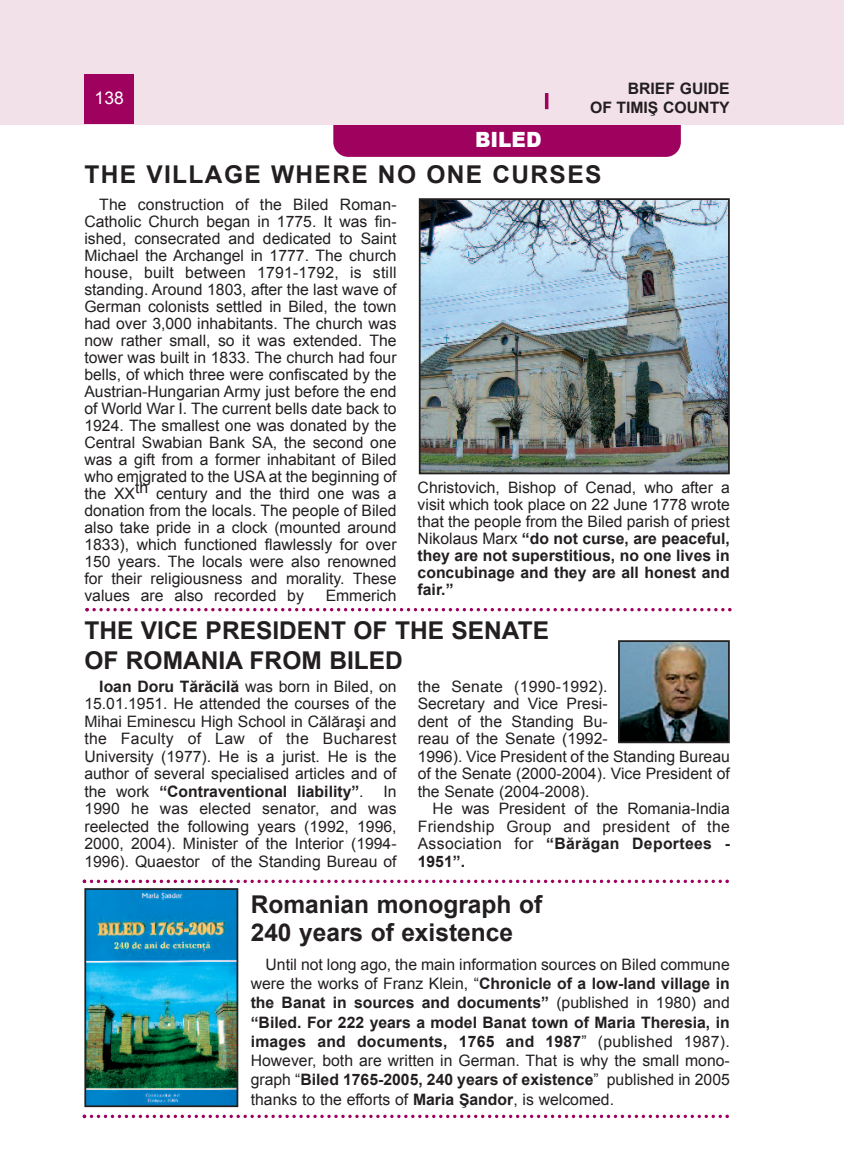
<style>
.page{position:relative;width:844px;height:1166px;background:#fff}
.page>*{position:absolute;margin:0;border:0;box-sizing:border-box;transform-origin:0 0}
.t1{font:700 24.5px/28px "Arial";color:#231f20}
.t2{font:700 24.5px "Arial";letter-spacing:.055em;color:#231f20}
.t3{font:900 21px "Arial";color:#fff;scale:.95 1}
.t4{font:17.5px "Arial";color:#fff}
.t5{font:15.75px/17px "Arial";color:#231f20;text-align:justify}
.t6{font:700 15.75px/18.9px "Arial";color:#231f20;text-align:right}
.s1{font-weight:700}
</style>
<div class="page">
<div style="left:333px;top:93px;width:347px;height:64px;background:#9e015e;border-radius:15px"></div>
<div style="left:0;top:0;width:843px;height:124px;background:#f3e1e9"></div>
<div style="left:84px;top:74px;width:50px;height:50px;background:#9e015e"></div>
<hr style="left:545px;top:93px;width:3px;height:16px;background:#9e015e">
<img style="left:422px;top:201px;width:304px;height:270px">
<div style="left:419px;top:198px;width:310px;height:276px;border:2px solid #231f20"></div>
<img style="left:621px;top:643px;width:105px;height:97px">
<div style="left:618px;top:640px;width:111px;height:103px;border:2px solid #231f20"></div>
<svg style="left:85px;top:608px;width:646px;height:3px"></svg>
<svg style="left:83px;top:1114px;width:645px;height:4px"></svg>
<svg style="left:83px;top:879px;width:645px;height:4px"></svg>
<img style="left:87px;top:891px;width:148px;height:213px">
<div style="left:84px;top:888px;width:154px;height:219px;border:2px solid #231f20"></div>
<p class="t4" style="left:95px;top:88px;width:31px">138</p>
<p class="t6" style="left:590px;top:79px;width:141px">BRIEF GUIDE<br>OF TIMIŞ COUNTY</p>
<h2 class="t3" style="left:475px;top:124px;width:72px">BILED</h2>
<h1 class="t2" style="left:84px;top:161px;width:518px">THE VILLAGE WHERE NO ONE CURSES</h1>
<p class="t5" style="left:84px;top:196px;width:313px;text-indent:15px">The construction of the Biled Roman-Catholic Church began in 1775. It was fin&shy;ished, consecrated and dedicated to Saint Michael the Archangel in 1777. The church house, built between 1791-1792, is still standing. Around 1803, after the last wave of German colonists settled in Biled, the town had over 3,000 inhabitants. The church was now rather small, so it was extended. The tower was built in 1833. The church had four bells, of which three were confiscated by the Austrian-Hungarian Army just before the end of World War I. The current bells date back to 1924. The smallest one was donated by the Central Swabian Bank SA, the second one was a gift from a former inhabitant of Biled who emigrated to the USA at the beginning of the XXth century and the third one was a donation from the locals. The people of Biled also take pride in a clock (mounted around 1833), which functioned flawlessly for over 150 years. The locals were also renowned for their religiousness and morality. These values are also recorded by</p>
<p class="t5" style="left:325px;top:586px;width:72px">Emmerich</p>
<p class="t5" style="left:417px;top:479px;width:313px">Christovich, Bishop of Cenad, who after a visit which took place on 22 June 1778 wrote that the people from the Biled parish of priest Nikolaus Marx <span class="s1">“do not curse, are peaceful, they are not superstitious, no one lives in concubinage and they are all honest and fair.”</span></p>
<h1 class="t1" style="left:84px;top:616px;width:466px;line-height:29.4px">THE VICE PRESIDENT OF THE SENATE<br>OF ROMANIA FROM BILED</h1>
<p class="t5" style="left:84px;top:677px;width:313px;line-height:17.5px;text-indent:15px"><span class="s1">Ioan Doru Tărăcilă</span> was born in Biled, on 15.01.1951. He attended the courses of the Mihai Eminescu High School in Călăraşi and the Faculty of Law of the Bucharest University (1977). He is a jurist. He is the author of several specialised articles and of the work <span class="s1">“Contraventional liability”</span>.</p>
<p class="t5" style="left:84px;top:782px;width:313px;line-height:17.5px;text-indent:299px">In 1990 he was elected senator, and was reelected the following years (1992, 1996, 2000, 2004). Minister of the Interior (1994- 1996). Quaestor of the Standing Bureau of</p>
<p class="t5" style="left:417px;top:677px;width:313px;line-height:17.5px;text-align:left">the Senate (1990-1992).<br>Secretary and Vice Presi-<br>dent of the Standing Bu-<br>reau of the Senate (1992-<br>1996). Vice President of the Standing Bureau of the Senate (2000-2004). Vice President of the Senate (2004-2008).</p>
<p class="t5" style="left:417px;top:800px;width:313px;line-height:17.5px;text-indent:15px">He was President of the Romania-India Friendship Group and president of the Association for <span class="s1">“Bărăgan Deportees - 1951”.</span></p>
<h1 class="t1" style="left:251px;top:890px;width:293px">Romanian monograph of<br>240 years of existence</h1>
<p class="t5" style="left:251px;top:955px;width:480px;line-height:19.2px;text-indent:15px">Until not long ago, the main information sources on Biled commune were the works of Franz Klein, “<span class="s1">Chronicle of a low-land village in the Banat in sources and documents”</span> (published in 1980) and <span class="s1">“Biled. For 222 years a model Banat town of Maria Theresia, in images and documents, 1765 and 1987</span>” (published 1987).<br>However, both are written in German. That is why the small mono&shy;graph “<span class="s1">Biled 1765-2005, 240 years of existence</span>” published in 2005 thanks to the efforts of <span class="s1">Maria Şandor</span>, is welcomed.</p>
</div>
